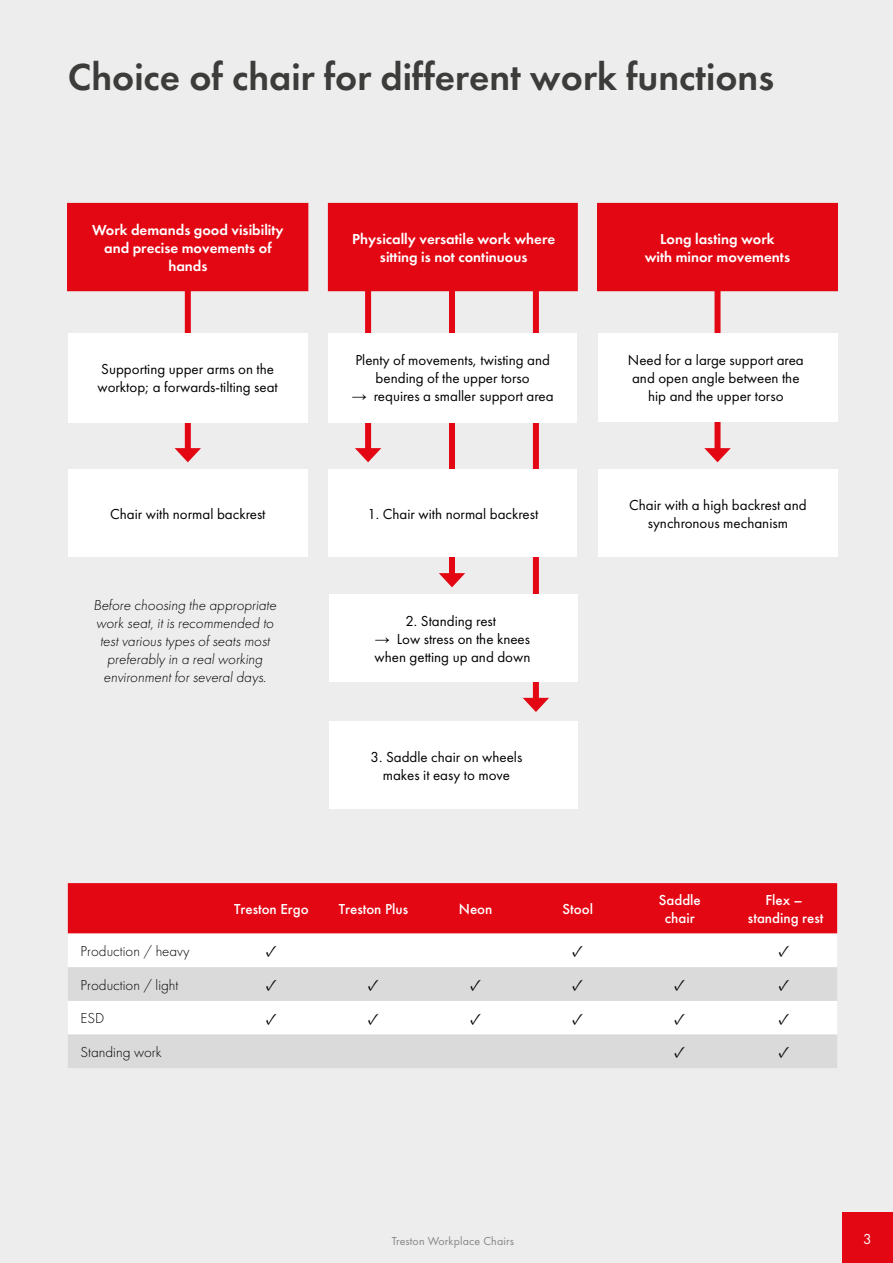
<style>
.page{position:relative;width:893px;height:1263px;background:#ededed}
.page>*{position:absolute;margin:0;border:0;box-sizing:border-box;transform-origin:0 0}
.t1{font:39px "Futura Demi";color:#3c3c3b}
.t2{font:700 condensed 16.5px "Minion Pro";color:#000}
.t3{font:15px/18px "Futura";color:#000;text-align:center}
.t4{font:15px/18px "Futura Demi";color:#fff;text-align:center}
.t5{font:italic 300 15px/18px "Futura";color:#000;text-align:center}
.t6{font:500 15px/18px "Futura";color:#fff;text-align:center}
.t7{font:300 15px "Futura";color:#000}
.t8{font:15px "Futura";color:#fff}
.t9{font:12px "Futura";letter-spacing:.01em;color:#878787}
.s1{font-family:"Arial"}
</style>
<div class="page">
<div style="left:714px;top:255px;width:6px;height:198px;background:#e30613"></div>
<svg style="left:704px;top:448px;width:27px;height:14px"></svg>
<div style="left:185px;top:255px;width:6px;height:198px;background:#e30613"></div>
<svg style="left:175px;top:448px;width:26px;height:14px"></svg>
<div style="left:449px;top:272px;width:6px;height:306px;background:#e30613"></div>
<svg style="left:439px;top:573px;width:26px;height:14px"></svg>
<div style="left:533px;top:266px;width:6px;height:437px;background:#e30613"></div>
<svg style="left:523px;top:698px;width:26px;height:14px"></svg>
<div style="left:68px;top:333px;width:240px;height:90px;background:#fff"></div>
<div style="left:68px;top:469px;width:240px;height:88px;background:#fff"></div>
<div style="left:67px;top:203px;width:241px;height:88px;background:#e30613"></div>
<div style="left:365px;top:255px;width:6px;height:198px;background:#e30613"></div>
<svg style="left:355px;top:448px;width:26px;height:14px"></svg>
<div style="left:328px;top:203px;width:250px;height:88px;background:#e30613"></div>
<div style="left:329px;top:333px;width:248px;height:90px;background:#fff"></div>
<div style="left:329px;top:469px;width:248px;height:88px;background:#fff"></div>
<div style="left:597px;top:203px;width:241px;height:88px;background:#e30613"></div>
<div style="left:598px;top:333px;width:239px;height:89px;background:#fff"></div>
<div style="left:598px;top:469px;width:239px;height:88px;background:#fff"></div>
<div style="left:329px;top:594px;width:248px;height:88px;background:#fff"></div>
<div style="left:329px;top:722px;width:248px;height:87px;background:#fff"></div>
<div style="left:842px;top:1212px;width:51px;height:51px;background:#e30613"></div>
<div style="left:68px;top:883px;width:769px;height:50px;background:#e30613"></div>
<div style="left:68px;top:933px;width:769px;height:34px;background:#fff"></div>
<svg style="left:68px;top:967px;width:769px;height:101px;fill:#dadada"></svg>
<h1 class="t1" style="left:68px;top:52px;width:708px">Choice of chair for different work functions</h1>
<p class="t4" style="left:92px;top:221px;width:193px">Work demands good visibility and precise movements of hands</p>
<p class="t3" style="left:97px;top:360px;width:182px;text-align:left">Supporting upper arms on the worktop; a forwards-tilting seat</p>
<p class="t3" style="left:110px;top:505px;width:157px">Chair with normal backrest</p>
<p class="t5" style="left:93px;top:596px;width:185px">Before choosing the appropriate work seat, it is recommended to test various types of seats most preferably in a real working environment for several days.</p>
<p class="t4" style="left:352px;top:230px;width:205px">Physically versatile work where sitting is not continuous</p>
<p class="t3" style="left:355px;top:351px;width:196px">Plenty of movements, twisting and bending of the upper torso</p>
<p class="t3" style="left:352px;top:387px;width:203px"><span class="s1">→</span> requires a smaller support area</p>
<p class="t3" style="left:367px;top:505px;width:172px">1. Chair with normal backrest</p>
<p class="t3" style="left:405px;top:612px;width:92px">2. Standing rest</p>
<p class="t3" style="left:375px;top:630px;width:157px;text-align:left"><span class="s1">→</span> Low stress on the knees when getting up and down</p>
<p class="t3" style="left:371px;top:748px;width:153px">3. Saddle chair on wheels makes it easy to move</p>
<p class="t4" style="left:645px;top:230px;width:147px">Long lasting work with minor movements</p>
<p class="t3" style="left:628px;top:351px;width:177px">Need for a large support area and open angle between the hip and the upper torso</p>
<p class="t3" style="left:629px;top:496px;width:179px">Chair with a high backrest and synchronous mechanism</p>
<p class="t6" style="left:234px;top:900px;width:76px">Treston Ergo</p>
<p class="t6" style="left:339px;top:900px;width:71px">Treston Plus</p>
<p class="t6" style="left:459px;top:900px;width:35px">Neon</p>
<p class="t6" style="left:562px;top:900px;width:32px">Stool</p>
<p class="t6" style="left:659px;top:891px;width:44px">Saddle chair</p>
<p class="t6" style="left:748px;top:891px;width:77px">Flex – standing rest</p>
<p class="t7" style="left:81px;top:942px;width:110px">Production / heavy</p>
<p class="t2" style="left:266px;top:940px;width:13px">✓</p>
<p class="t2" style="left:572px;top:940px;width:13px">✓</p>
<p class="t2" style="left:778px;top:940px;width:13px">✓</p>
<p class="t7" style="left:81px;top:976px;width:99px">Production / light</p>
<p class="t2" style="left:266px;top:973px;width:13px">✓</p>
<p class="t2" style="left:368px;top:973px;width:13px">✓</p>
<p class="t2" style="left:470px;top:973px;width:13px">✓</p>
<p class="t2" style="left:572px;top:973px;width:13px">✓</p>
<p class="t2" style="left:674px;top:973px;width:13px">✓</p>
<p class="t2" style="left:778px;top:973px;width:13px">✓</p>
<p class="t7" style="left:81px;top:1010px;width:25px">ESD</p>
<p class="t2" style="left:266px;top:1007px;width:13px">✓</p>
<p class="t2" style="left:368px;top:1007px;width:13px">✓</p>
<p class="t2" style="left:470px;top:1007px;width:13px">✓</p>
<p class="t2" style="left:572px;top:1007px;width:13px">✓</p>
<p class="t2" style="left:674px;top:1007px;width:13px">✓</p>
<p class="t2" style="left:778px;top:1007px;width:13px">✓</p>
<p class="t7" style="left:81px;top:1043px;width:83px">Standing work</p>
<p class="t2" style="left:674px;top:1041px;width:13px">✓</p>
<p class="t2" style="left:778px;top:1041px;width:13px">✓</p>
<p class="t9" style="left:392px;top:1234px;width:124px">Treston Workplace Chairs</p>
<p class="t8" style="left:863px;top:1230px;width:10px">3</p>
</div>
